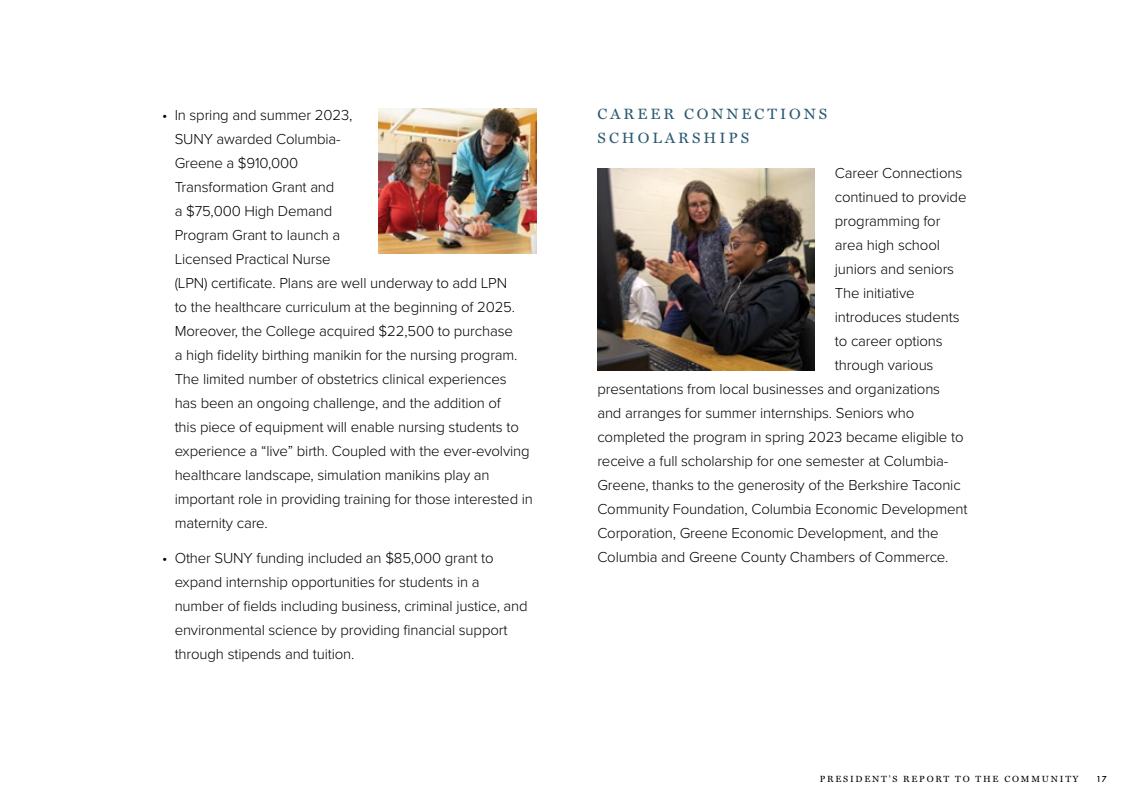
<style>
.page{position:relative;width:1134px;height:810px;background:#fff}
.page>*{position:absolute;margin:0;border:0;box-sizing:border-box;transform-origin:0 0}
.t1{font:300 15px/24px "Proxima Nova";letter-spacing:-.01em;color:#000}
.t2{font:15px/24px "Miller Text";letter-spacing:.2em;color:#2b5a71}
.t3{font:9px "Miller Text";letter-spacing:.2em;color:#000}
.t4{font:500 9px "Futura PT";color:#000}
</style>
<div class="page">
<img style="left:379px;top:108px;width:157px;height:146px">
<img style="left:597px;top:169px;width:218px;height:201px">
<p class="t1" style="left:175px;top:102px;width:360px;text-indent:-13px">• In spring and summer 2023,<br>SUNY awarded Columbia-<br>Greene a $910,000<br>Transformation Grant and<br>a $75,000 High Demand<br>Program Grant to launch a<br>Licensed Practical Nurse<br>(LPN) certificate. Plans are well underway to add LPN<br>to the healthcare curriculum at the beginning of 2025.<br>Moreover, the College acquired $22,500 to purchase<br>a high fidelity birthing manikin for the nursing program.<br>The limited number of obstetrics clinical experiences<br>has been an ongoing challenge, and the addition of<br>this piece of equipment will enable nursing students to experience a “live” birth. Coupled with the ever-evolving healthcare landscape, simulation manikins play an important role in providing training for those interested in maternity care.</p>
<p class="t1" style="left:175px;top:545px;width:355px;text-indent:-13px">• Other SUNY funding included an $85,000 grant to expand internship opportunities for students in a number of fields including business, criminal justice, and environmental science by providing financial support through stipends and tuition.</p>
<p class="t2" style="left:597px;top:101px;width:231px">CAREER CONNECTIONS<br>SCHOLARSHIPS</p>
<p class="t1" style="left:835px;top:160px;width:129px">Career Connections</p>
<p class="t1" style="left:835px;top:184px;width:133px">continued to provide</p>
<p class="t1" style="left:835px;top:208px;width:107px">programming for</p>
<p class="t1" style="left:835px;top:232px;width:107px">area high school</p>
<p class="t1" style="left:835px;top:256px;width:121px">juniors and seniors</p>
<p class="t1" style="left:835px;top:280px;width:81px">The initiative</p>
<p class="t1" style="left:835px;top:304px;width:126px">introduces students</p>
<p class="t1" style="left:835px;top:328px;width:109px">to career options</p>
<p class="t1" style="left:835px;top:352px;width:100px">through various</p>
<p class="t1" style="left:597px;top:376px;width:344px">presentations from local businesses and organizations</p>
<p class="t1" style="left:597px;top:400px;width:319px">and arranges for summer internships. Seniors who</p>
<p class="t1" style="left:597px;top:424px;width:368px">completed the program in spring 2023 became eligible to</p>
<p class="t1" style="left:597px;top:448px;width:353px">receive a full scholarship for one semester at Columbia-</p>
<p class="t1" style="left:597px;top:472px;width:365px">Greene, thanks to the generosity of the Berkshire Taconic</p>
<p class="t1" style="left:597px;top:496px;width:372px">Community Foundation, Columbia Economic Development</p>
<p class="t1" style="left:597px;top:520px;width:343px">Corporation, Greene Economic Development, and the</p>
<p class="t1" style="left:597px;top:544px;width:353px">Columbia and Greene County Chambers of Commerce.</p>
<p class="t3" style="left:820px;top:772px;width:260px">PRESIDENT’S REPORT TO THE COMMUNITY</p>
<p class="t4" style="left:1096px;top:774px;width:12px">17</p>
</div>
